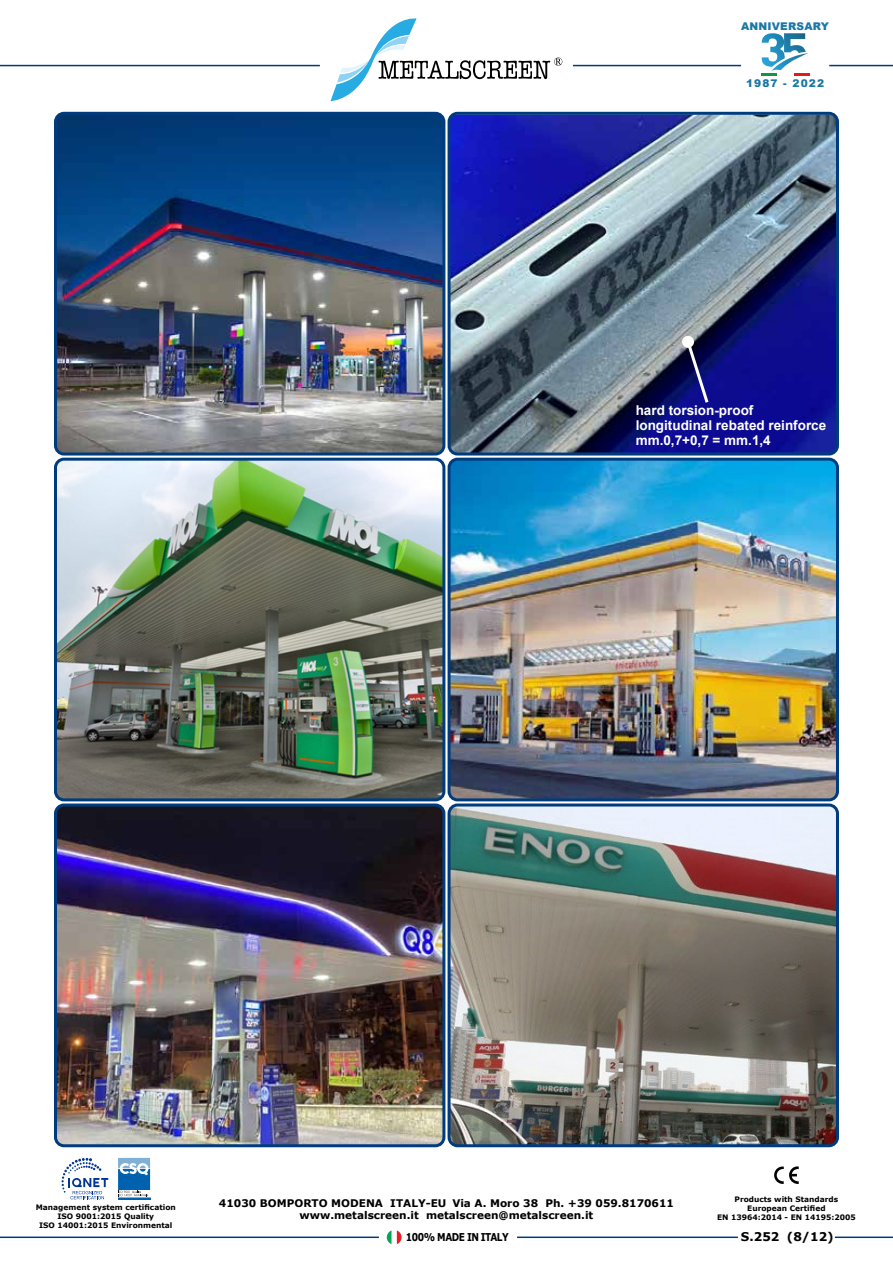
<style>
.page{position:relative;width:893px;height:1263px;background:#fff}
.page>*{position:absolute;margin:0;border:0;box-sizing:border-box;transform-origin:0 0}
.t1{font:700 13.5px/15px "Arial";color:#fff}
.t2{font:700 12px "Verdana";color:#000}
.t3{font:700 10.8px "Verdana";letter-spacing:-.06em;color:#000;scale:.83 1}
.t4{font:900 10.65px "Arial";letter-spacing:.015em;color:#1a78a4}
.t5{font:900 10.65px "Arial";letter-spacing:.105em;color:#1a77a2}
.t6{font:700 10.5px/12px "Verdana";color:#000;text-align:center}
.t7{font:700 7.5px/9px "Verdana";color:#000;text-align:center}
</style>
<div class="page">
<img style="left:58px;top:113px;width:386px;height:339px">
<div style="left:54px;top:112px;width:391px;height:343px;border:3px solid #003c7d;border-radius:9px"></div>
<img style="left:449px;top:115px;width:386px;height:337px">
<div style="left:448px;top:112px;width:391px;height:343px;border:3px solid #003c7d;border-radius:9px"></div>
<svg style="left:684px;top:338px;width:27px;height:68px;background:#202271"></svg>
<div style="left:682px;top:336px;width:12px;height:12px;background:#fff;border-radius:50%"></div>
<img style="left:57px;top:459px;width:387px;height:341px">
<div style="left:54px;top:458px;width:391px;height:343px;border:3px solid #003c7d;border-radius:9px"></div>
<img style="left:449px;top:459px;width:387px;height:341px">
<div style="left:448px;top:458px;width:391px;height:343px;border:3px solid #003c7d;border-radius:9px"></div>
<img style="left:58px;top:807px;width:386px;height:339px">
<div style="left:54px;top:803px;width:391px;height:344px;border:3px solid #003c7d;border-radius:9px"></div>
<img style="left:449px;top:807px;width:386px;height:339px">
<div style="left:448px;top:803px;width:391px;height:344px;border:3px solid #003c7d;border-radius:9px"></div>
<svg style="left:761px;top:33px;width:48px;height:42px"></svg>
<hr style="left:829px;top:65px;width:64px;height:1px;background:#003c7d">
<hr style="left:0;top:65px;width:320px;height:1px;background:#003c7d">
<svg style="left:330px;top:18px;width:232px;height:83px"></svg>
<hr style="left:573px;top:65px;width:168px;height:1px;background:#003c7d">
<hr style="left:0;top:1236px;width:379px;height:2px;background:#003c7d">
<hr style="left:517px;top:1236px;width:221px;height:2px;background:#003c7d">
<hr style="left:835px;top:1236px;width:58px;height:2px;background:#003c7d">
<svg style="left:387px;top:1230px;width:14px;height:14px"></svg>
<svg style="left:397px;top:1230px;width:5px;height:14px"></svg>
<svg style="left:387px;top:1230px;width:4px;height:14px"></svg>
<svg style="left:774px;top:1166px;width:25px;height:18px"></svg>
<svg style="left:61px;top:1158px;width:47px;height:41px"></svg>
<hr style="left:118px;top:1198px;width:32px;height:1px;background:#0062ae">
<hr style="left:118px;top:1197px;width:32px;height:1px;background:#80b0d6">
<svg style="left:118px;top:1158px;width:32px;height:38px"></svg>
<h3 class="t4" style="left:741px;top:19px;width:89px">ANNIVERSARY</h3>
<h3 class="t5" style="left:746px;top:75px;width:80px">1987 - 2022</h3>
<h1 class="t1" style="left:636px;top:403px;width:192px">hard torsion-proof longitudinal rebated reinforce mm.0,7+0,7 = mm.1,4</h1>
<p class="t7" style="left:36px;top:1202px;width:142px">Management system certification<br>ISO 9001:2015 Quality<br>ISO 14001:2015 Environmental</p>
<h3 class="t6" style="left:219px;top:1197px;width:457px">41030 BOMPORTO MODENA ITALY-EU Via A. Moro 38 Ph. +39 059.8170611 www.metalscreen.it metalscreen@metalscreen.it</h3>
<p class="t7" style="left:717px;top:1194px;width:140px">Products with Standards<br>European Certified<br>EN 13964:2014 - EN 14195:2005</p>
<h3 class="t3" style="left:406px;top:1229px;width:125px">100% MADE IN ITALY</h3>
<h2 class="t2" style="left:741px;top:1228px;width:94px">S.252 (8/12)</h2>
</div>
